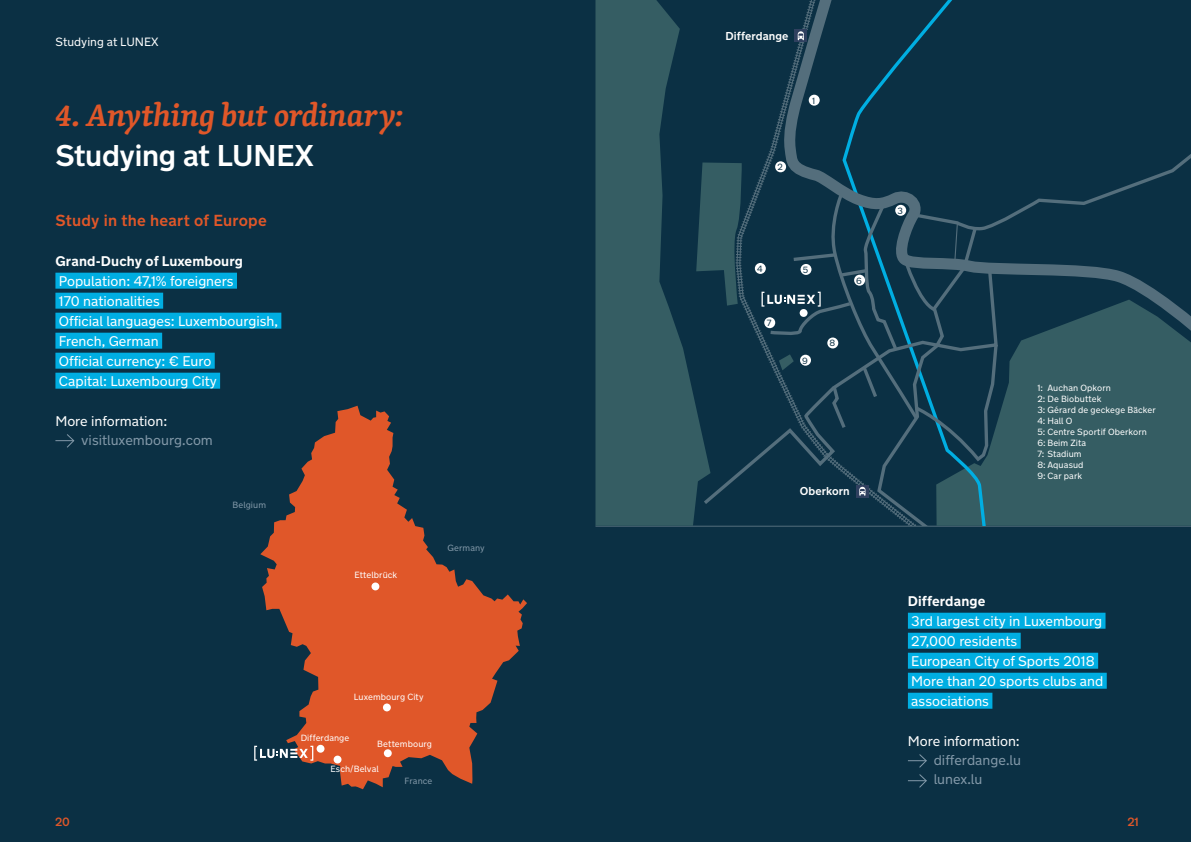
<style>
.page{position:relative;width:1191px;height:842px;background:#0b3044}
.page>*{position:absolute;margin:0;border:0;box-sizing:border-box;transform-origin:0 0}
.t1{font:italic 600 32px "Skolar Latin";letter-spacing:-.01em;color:#e05729}
.t2{font:600 30px "New Transport";letter-spacing:-.01em;color:#fff}
.t3{font:600 16px "New Transport";letter-spacing:.015em;color:#e05729}
.t4{font:14px/20px "New Transport";color:#fff}
.t5{font:14px/19.3px "New Transport";color:#8399a9}
.t6{font:700 14px "New Transport";letter-spacing:.01em;color:#fff}
.t7{font:12px "New Transport";color:#fff}
.t8{font:500 12px "New Transport";color:#e05729}
.t9{font:600 11.5px "New Transport";letter-spacing:.005em;color:#fff}
.t10{font:9px/11px "New Transport";letter-spacing:.01em;color:#fff}
.t11{font:9px "New Transport";letter-spacing:.01em;color:#8399a9}
.t12{font:9px "New Transport";color:#0b3044}
</style>
<div class="page">
<svg style="left:260px;top:406px;width:267px;height:383px;fill:#e05729"></svg>
<div style="left:333px;top:756px;width:8px;height:7px;background:#fff;border-radius:50%"></div>
<div style="left:316px;top:745px;width:8px;height:8px;background:#fff;border-radius:50%"></div>
<div style="left:384px;top:749px;width:8px;height:8px;background:#fff;border-radius:50%"></div>
<div style="left:371px;top:582px;width:8px;height:8px;background:#fff;border-radius:50%"></div>
<div style="left:383px;top:703px;width:8px;height:8px;background:#fff;border-radius:50%"></div>
<div style="left:55px;top:273px;width:182px;height:16px;background:#00aee2"></div>
<div style="left:55px;top:293px;width:108px;height:16px;background:#00aee2"></div>
<div style="left:55px;top:313px;width:226px;height:16px;background:#00aee2"></div>
<div style="left:55px;top:333px;width:107px;height:16px;background:#00aee2"></div>
<div style="left:55px;top:353px;width:160px;height:16px;background:#00aee2"></div>
<div style="left:55px;top:373px;width:165px;height:16px;background:#00aee2"></div>
<svg style="left:55px;top:434px;width:20px;height:14px"></svg>
<div style="left:908px;top:613px;width:197px;height:16px;background:#00aee2"></div>
<div style="left:908px;top:633px;width:112px;height:16px;background:#00aee2"></div>
<div style="left:908px;top:653px;width:190px;height:16px;background:#00aee2"></div>
<div style="left:908px;top:673px;width:198px;height:16px;background:#00aee2"></div>
<div style="left:908px;top:693px;width:84px;height:16px;background:#00aee2"></div>
<svg style="left:908px;top:754px;width:19px;height:34px"></svg>
<svg style="left:254px;top:746px;width:59px;height:15px"></svg>
<hr style="left:595px;top:526px;width:596px;height:1px;background:#546e7c">
<div style="left:710px;top:162px;width:24px;height:105px;background:#355d63"></div>
<svg style="left:595px;top:0;width:115px;height:526px;fill:#355d63"></svg>
<svg style="left:700px;top:267px;width:34px;height:240px"></svg>
<svg style="left:736px;top:0;width:211px;height:526px"></svg>
<div style="left:794px;top:29px;width:13px;height:13px;background:#2f405f"></div>
<svg style="left:797px;top:31px;width:7px;height:9px"></svg>
<svg style="left:761px;top:148px;width:430px;height:378px"></svg>
<div style="left:808px;top:95px;width:11px;height:11px;background:#fff;border-radius:50%"></div>
<div style="left:775px;top:161px;width:11px;height:11px;background:#fff;border-radius:50%"></div>
<div style="left:895px;top:205px;width:11px;height:11px;background:#fff;border-radius:50%"></div>
<div style="left:755px;top:263px;width:11px;height:11px;background:#fff;border-radius:50%"></div>
<div style="left:764px;top:317px;width:11px;height:11px;background:#fff;border-radius:50%"></div>
<div style="left:827px;top:337px;width:11px;height:11px;background:#fff;border-radius:50%"></div>
<div style="left:800px;top:355px;width:11px;height:11px;background:#fff;border-radius:50%"></div>
<div style="left:800px;top:264px;width:11px;height:11px;background:#fff;border-radius:50%"></div>
<div style="left:854px;top:275px;width:11px;height:11px;background:#fff;border-radius:50%"></div>
<div style="left:799px;top:309px;width:8px;height:8px;background:#fff;border-radius:50%"></div>
<p class="t7" style="left:56px;top:37px;width:104px">Studying at LUNEX</p>
<h1 class="t1" style="left:55px;top:101px;width:350px">4. Anything but ordinary:</h1>
<h2 class="t2" style="left:55px;top:144px;width:260px">Studying at LUNEX</h2>
<p class="t3" style="left:55px;top:214px;width:213px">Study in the heart of Europe</p>
<p class="t6" style="left:55px;top:255px;width:189px">Grand-Duchy of Luxembourg</p>
<p class="t4" style="left:59px;top:272px;width:221px">Population: 47,1% foreigners<br>170 nationalities<br>Official languages: Luxembourgish,<br>French, German<br>Official currency: € Euro<br>Capital: Luxembourg City</p>
<p class="t4" style="left:55px;top:412px;width:113px">More information:</p>
<p class="t5" style="left:81px;top:430px;width:133px">visitluxembourg.com</p>
<p class="t11" style="left:232px;top:501px;width:35px">Belgium</p>
<p class="t10" style="left:354px;top:570px;width:44px">Ettelbrück</p>
<p class="t11" style="left:447px;top:544px;width:39px">Germany</p>
<p class="t8" style="left:55px;top:814px;width:16px">20</p>
<p class="t10" style="left:354px;top:692px;width:71px">Luxembourg City</p>
<p class="t10" style="left:301px;top:733px;width:50px">Differdange</p>
<p class="t10" style="left:377px;top:739px;width:56px">Bettembourg</p>
<p class="t10" style="left:330px;top:764px;width:50px">Esch/Belval</p>
<p class="t11" style="left:404px;top:778px;width:29px">France</p>
<p class="t9" style="left:725px;top:32px;width:64px">Differdange</p>
<p class="t12" style="left:777px;top:163px;width:7px">2</p>
<p class="t12" style="left:812px;top:97px;width:5px">1</p>
<p class="t12" style="left:757px;top:265px;width:7px">4</p>
<p class="t12" style="left:767px;top:319px;width:6px">7</p>
<p class="t12" style="left:803px;top:266px;width:7px">5</p>
<p class="t12" style="left:856px;top:277px;width:7px">6</p>
<p class="t12" style="left:802px;top:357px;width:7px">9</p>
<p class="t12" style="left:829px;top:340px;width:7px">8</p>
<p class="t12" style="left:897px;top:207px;width:7px">3</p>
<p class="t9" style="left:800px;top:486px;width:51px">Oberkorn</p>
<p class="t10" style="left:1037px;top:383px;width:120px">1: Auchan Opkorn<br>2: De Biobuttek<br>3: Gérard de geckege Bäcker<br>4: Hall O<br>5: Centre Sportif Oberkorn<br>6: Beim Zita<br>7: Stadium<br>8: Aquasud<br>9: Car park</p>
<p class="t6" style="left:908px;top:595px;width:79px">Differdange</p>
<p class="t4" style="left:911px;top:612px;width:193px">3rd largest city in Luxembourg<br>27,000 residents<br>European City of Sports 2018<br>More than 20 sports clubs and associations</p>
<p class="t4" style="left:908px;top:732px;width:113px">More information:</p>
<p class="t5" style="left:933px;top:751px;width:89px">differdange.lu lunex.lu</p>
<p class="t8" style="left:1127px;top:814px;width:13px">21</p>
</div>
